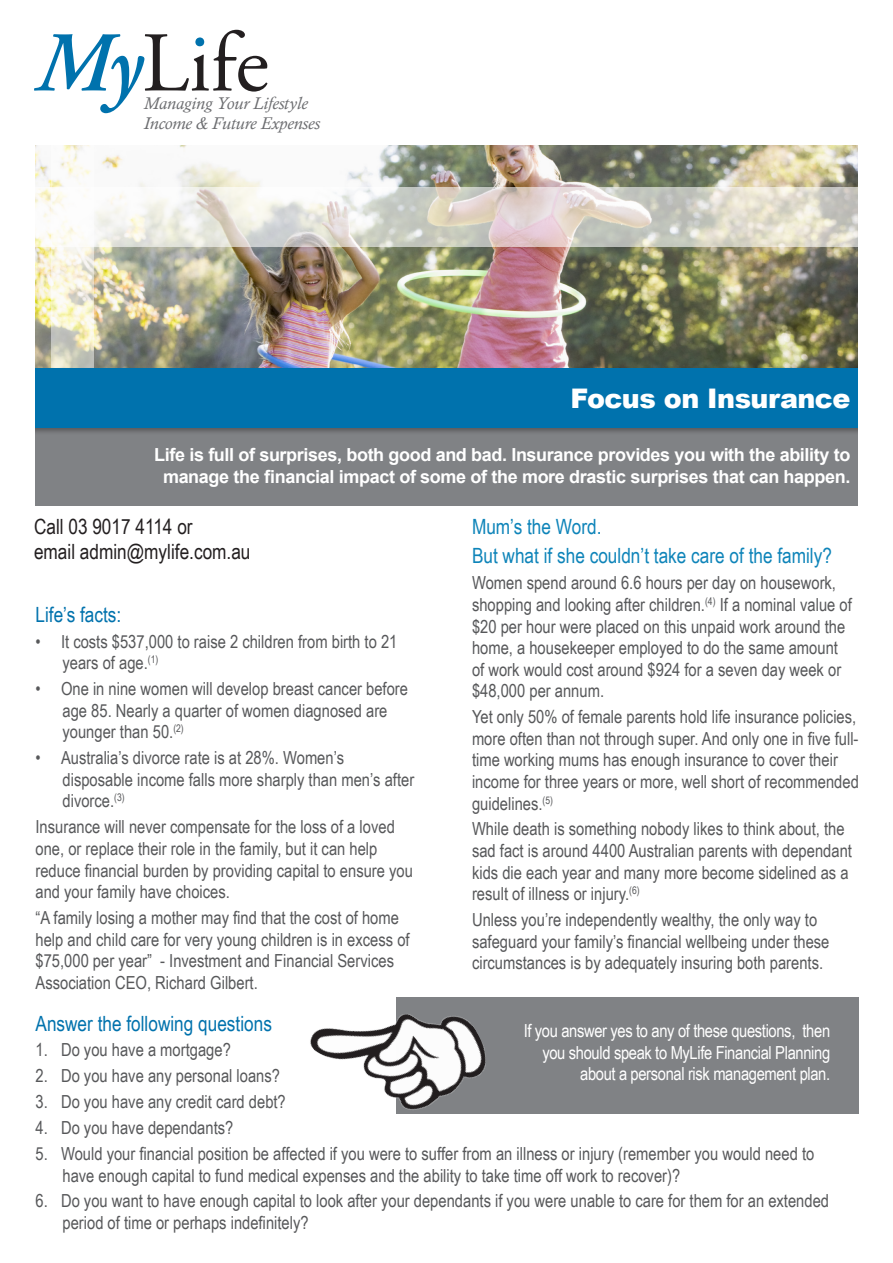
<style>
.page{position:relative;width:893px;height:1263px;background:#fff}
.page>*{position:absolute;margin:0;border:0;box-sizing:border-box;transform-origin:0 0}
.t1{font:900 27px "Arial";letter-spacing:-.02em;color:#fff}
.t2{font:21px "Arial Narrow";color:#0e84b9}
.t3{font:21px/25.2px "Arial Narrow";color:#231f20}
.t4{font:21px "Arial Narrow";color:#0072ad}
.t5{font:18px/21.6px "Arial Narrow";color:#57585a}
.t6{font:700 18px/21.6px "Arial";letter-spacing:-.02em;color:#fff;text-align:center}
.t7{font:18px/21.6px "Arial Narrow";letter-spacing:-.02em;color:#fff;text-align:right}
.t8{font:italic 17.4px "Calisto";color:#6c6d70}
</style>
<div class="page">
<div style="left:397px;top:997px;width:462px;height:116px;background:#808285"></div>
<img style="left:310px;top:1006px;width:177px;height:108px">
<div style="left:0;top:390px;width:893px;height:116px;background:#808285"></div>
<img style="left:35px;top:145px;width:823px;height:222px">
<svg style="left:35px;top:187px;width:823px;height:60px"></svg>
<svg style="left:51px;top:145px;width:43px;height:222px"></svg>
<div style="left:0;top:367px;width:893px;height:68px;background:#231f20;opacity:.4"></div>
<div style="left:0;top:369px;width:893px;height:59px;background:#0072ad"></div>
<div style="left:859px;top:0;width:34px;height:522px;background:#fff"></div>
<div style="left:0;top:0;width:34px;height:513px;background:#fff"></div>
<svg style="left:34px;top:30px;width:233px;height:83px"></svg>
<div style="left:195px;top:37px;width:9px;height:9px;background:#0072ad;border-radius:50%"></div>
<p class="t8" style="left:144px;top:93px;width:165px">Managing Your Lifestyle</p>
<p class="t8" style="left:144px;top:113px;width:178px">Income &amp; Future Expenses</p>
<p class="t1" style="left:570px;top:379px;width:281px">Focus on Insurance</p>
<p class="t6" style="left:154px;top:444px;width:698px">Life is full of surprises, both good and bad. Insurance provides you with the ability to manage the financial impact of some of the more drastic surprises that can happen.</p>
<p class="t3" style="left:34px;top:513px;width:218px">Call 03 9017 4114 or<br>email admin@mylife.com.au</p>
<p class="t2" style="left:472px;top:511px;width:131px">Mum’s the Word.</p>
<p class="t2" style="left:472px;top:541px;width:361px">But what if she couldn’t take care of the family?</p>
<p class="t5" style="left:472px;top:571px;width:381px">Women spend around 6.6 hours per day on housework, shopping and looking after children.<sup>(4)</sup> If a nominal value of $20 per hour were placed on this unpaid work around the home, a housekeeper employed to do the same amount of work would cost around $924 for a seven day week or $48,000 per annum.</p>
<p class="t5" style="left:472px;top:705px;width:388px">Yet only 50% of female parents hold life insurance policies, more often than not through super. And only one in five full&shy;time working mums has enough insurance to cover their income for three years or more, well short of recommended guidelines.<sup>(5)</sup></p>
<p class="t5" style="left:472px;top:818px;width:381px">While death is something nobody likes to think about, the sad fact is around 4400 Australian parents with dependant kids die each year and many more become sidelined as a result of illness or injury.<sup>(6)</sup></p>
<p class="t5" style="left:472px;top:908px;width:359px">Unless you’re independently wealthy, the only way to safeguard your family’s financial wellbeing under these circumstances is by adequately insuring both parents.</p>
<p class="t4" style="left:36px;top:599px;width:87px">Life’s facts:</p>
<p class="t5" style="left:63px;top:630px;width:336px;text-indent:-27px">• It costs $537,000 to raise 2 children from birth to 21 years of age.<sup>(1)</sup></p>
<p class="t5" style="left:63px;top:677px;width:347px;text-indent:-27px">• One in nine women will develop breast cancer before age 85. Nearly a quarter of women diagnosed are younger than 50.<sup>(2)</sup></p>
<p class="t5" style="left:63px;top:746px;width:353px;text-indent:-27px">• Australia’s divorce rate is at 28%. Women’s disposable income falls more sharply than men’s after divorce.<sup>(3)</sup></p>
<p class="t5" style="left:36px;top:815px;width:379px">Insurance will never compensate for the loss of a loved one, or replace their role in the family, but it can help reduce financial burden by providing capital to ensure you and your family have choices.</p>
<p class="t5" style="left:36px;top:906px;width:376px">“A family losing a mother may find that the cost of home help and child care for very young children is in excess of $75,000 per year” - Investment and Financial Services Association CEO, Richard Gilbert.</p>
<p class="t4" style="left:36px;top:1008px;width:238px">Answer the following questions</p>
<p class="t5" style="left:36px;top:1039px;width:197px">1. Do you have a mortgage?</p>
<p class="t5" style="left:36px;top:1064px;width:246px">2. Do you have any personal loans?</p>
<p class="t5" style="left:36px;top:1090px;width:252px">3. Do you have any credit card debt?</p>
<p class="t5" style="left:36px;top:1116px;width:199px">4. Do you have dependants?</p>
<p class="t5" style="left:63px;top:1142px;width:753px;text-indent:-27px">5. Would your financial position be affected if you were to suffer from an illness or injury (remember you would need to have enough capital to fund medical expenses and the ability to take time off work to recover)?</p>
<p class="t5" style="left:63px;top:1189px;width:768px;text-indent:-27px">6. Do you want to have enough capital to look after your dependants if you were unable to care for them for an extended period of time or perhaps indefinitely?</p>
<p class="t7" style="left:524px;top:1019px;width:308px">If you answer yes to any of these questions, then you should speak to MyLife Financial Planning about a personal risk management plan.</p>
</div>
